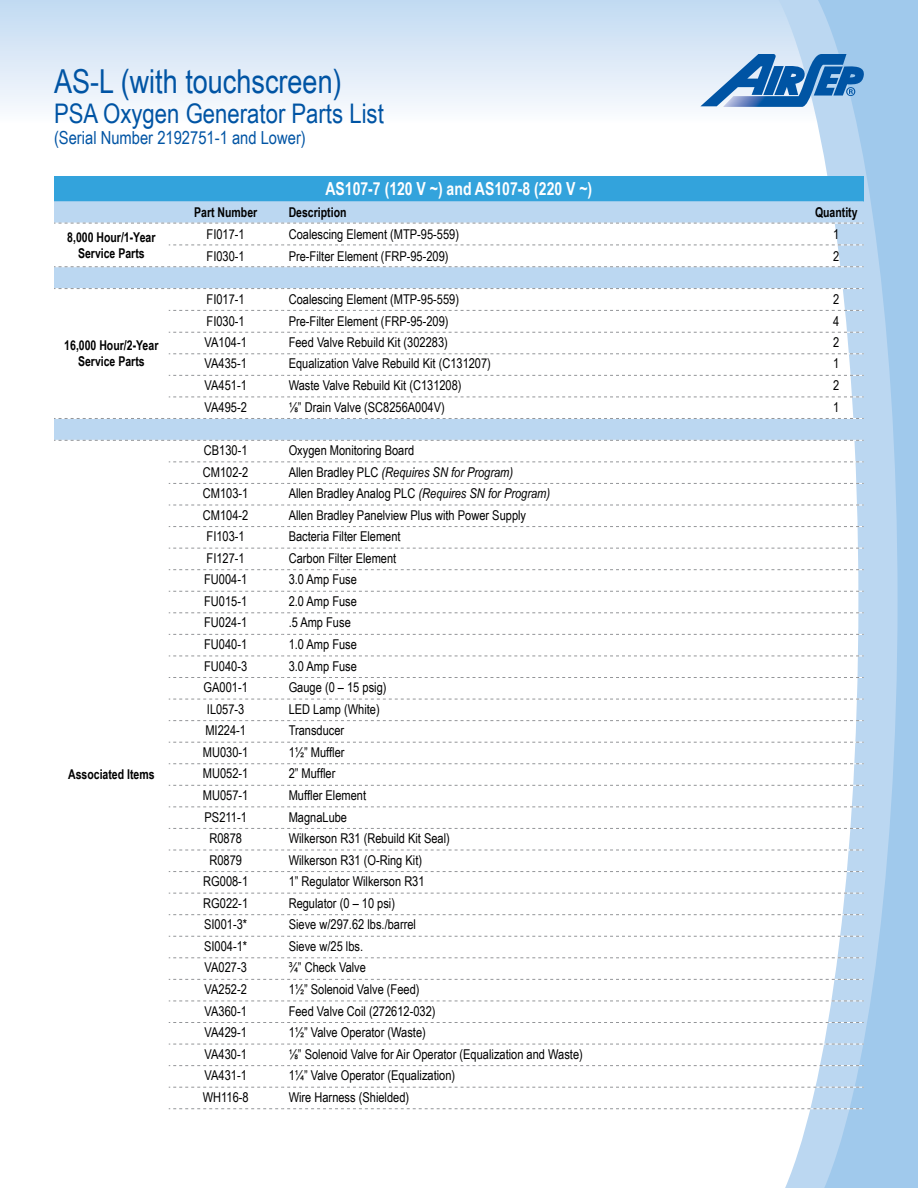
<style>
.page{position:relative;width:918px;height:1188px;background:#fff}
.page>*{position:absolute;margin:0;border:0;box-sizing:border-box;transform-origin:0 0}
.t1{font:33px "Arial Narrow";color:#0054a4}
.t2{font:27px "Arial Narrow";color:#0054a4}
.t3{font:18px "Arial Narrow";color:#0054a4}
.t4{font:700 18px "Arial Narrow";color:#fff;scale:.95 1}
.t5{font:13.5px "Arial Narrow";color:#000}
.t6{font:700 13.5px/16.2px "Arial Narrow";color:#000;text-align:center;scale:.95 1}
.t7{font:italic 13.5px "Arial Narrow";color:#000}
.s1{font-style:normal}
</style>
<div class="page">
<div style="left:0;top:0;width:918px;height:125px;background:linear-gradient(to bottom,#c1daf2,#fcfdfe)"></div>
<svg style="left:770px;top:0;width:40px;height:1188px"></svg>
<svg style="left:810px;top:0;width:108px;height:1188px"></svg>
<svg style="left:700px;top:54px;width:164px;height:53px;background:#6599cb"></svg>
<div style="left:54px;top:176px;width:810px;height:25px;background:#33a3dc"></div>
<svg style="left:54px;top:201px;width:810px;height:239px"></svg>
<svg style="left:169px;top:332px;width:695px;height:1px"></svg>
<svg style="left:169px;top:353px;width:695px;height:1px"></svg>
<svg style="left:169px;top:375px;width:695px;height:1px"></svg>
<svg style="left:169px;top:397px;width:695px;height:1px"></svg>
<svg style="left:54px;top:223px;width:810px;height:1px"></svg>
<svg style="left:169px;top:245px;width:695px;height:1px"></svg>
<svg style="left:54px;top:266px;width:810px;height:1px"></svg>
<svg style="left:54px;top:288px;width:810px;height:1px"></svg>
<svg style="left:169px;top:310px;width:695px;height:1px"></svg>
<svg style="left:54px;top:418px;width:810px;height:1px"></svg>
<svg style="left:54px;top:440px;width:810px;height:1px"></svg>
<svg style="left:169px;top:462px;width:695px;height:1px"></svg>
<svg style="left:169px;top:483px;width:695px;height:1px"></svg>
<svg style="left:169px;top:505px;width:695px;height:1px"></svg>
<svg style="left:169px;top:526px;width:695px;height:1px"></svg>
<svg style="left:169px;top:548px;width:695px;height:1px"></svg>
<svg style="left:169px;top:569px;width:695px;height:1px"></svg>
<svg style="left:169px;top:591px;width:695px;height:1px"></svg>
<svg style="left:169px;top:612px;width:695px;height:1px"></svg>
<svg style="left:169px;top:634px;width:695px;height:1px"></svg>
<svg style="left:169px;top:656px;width:695px;height:1px"></svg>
<svg style="left:169px;top:677px;width:695px;height:1px"></svg>
<svg style="left:169px;top:699px;width:695px;height:1px"></svg>
<svg style="left:169px;top:720px;width:695px;height:1px"></svg>
<svg style="left:169px;top:742px;width:695px;height:1px"></svg>
<svg style="left:169px;top:763px;width:695px;height:1px"></svg>
<svg style="left:169px;top:785px;width:695px;height:1px"></svg>
<svg style="left:169px;top:807px;width:695px;height:1px"></svg>
<svg style="left:169px;top:828px;width:695px;height:1px"></svg>
<svg style="left:169px;top:850px;width:695px;height:1px"></svg>
<svg style="left:169px;top:871px;width:695px;height:1px"></svg>
<svg style="left:169px;top:893px;width:695px;height:1px"></svg>
<svg style="left:169px;top:914px;width:695px;height:1px"></svg>
<svg style="left:169px;top:936px;width:695px;height:1px"></svg>
<svg style="left:169px;top:957px;width:695px;height:1px"></svg>
<svg style="left:169px;top:979px;width:695px;height:1px"></svg>
<svg style="left:169px;top:1001px;width:695px;height:1px"></svg>
<svg style="left:169px;top:1022px;width:695px;height:1px"></svg>
<svg style="left:169px;top:1044px;width:695px;height:1px"></svg>
<svg style="left:169px;top:1108px;width:695px;height:1px"></svg>
<svg style="left:169px;top:1065px;width:695px;height:1px"></svg>
<svg style="left:169px;top:1087px;width:695px;height:1px"></svg>
<h1 class="t1" style="left:54px;top:57px;width:289px">AS-L (with touchscreen)</h1>
<h2 class="t2" style="left:54px;top:93px;width:331px">PSA Oxygen Generator Parts List</h2>
<h3 class="t3" style="left:54px;top:124px;width:253px">(Serial Number 2192751-1 and Lower)</h3>
<h3 class="t4" style="left:325px;top:175px;width:282px">AS107-7 (120 V ~) and AS107-8 (220 V ~)</h3>
<p class="t6" style="left:194px;top:204px;width:68px">Part Number</p>
<p class="t6" style="left:289px;top:204px;width:62px">Description</p>
<p class="t6" style="left:815px;top:204px;width:46px">Quantity</p>
<p class="t6" style="left:67px;top:228px;width:94px">8,000 Hour/1-Year<br>Service Parts</p>
<p class="t5" style="left:207px;top:224px;width:40px">FI017-1</p>
<p class="t5" style="left:289px;top:224px;width:172px">Coalescing Element (MTP-95-559)</p>
<p class="t5" style="left:833px;top:224px;width:8px">1</p>
<p class="t5" style="left:207px;top:246px;width:40px">FI030-1</p>
<p class="t5" style="left:289px;top:246px;width:161px">Pre-Filter Element (FRP-95-209)</p>
<p class="t5" style="left:833px;top:246px;width:8px">2</p>
<p class="t6" style="left:64px;top:336px;width:101px">16,000 Hour/2-Year<br>Service Parts</p>
<p class="t6" style="left:68px;top:765px;width:93px">Associated Items</p>
<p class="t5" style="left:207px;top:290px;width:40px">FI017-1</p>
<p class="t5" style="left:289px;top:290px;width:172px">Coalescing Element (MTP-95-559)</p>
<p class="t5" style="left:833px;top:290px;width:8px">2</p>
<p class="t5" style="left:207px;top:312px;width:40px">FI030-1</p>
<p class="t5" style="left:289px;top:312px;width:161px">Pre-Filter Element (FRP-95-209)</p>
<p class="t5" style="left:833px;top:312px;width:8px">4</p>
<p class="t5" style="left:205px;top:332px;width:44px">VA104-1</p>
<p class="t5" style="left:289px;top:332px;width:161px">Feed Valve Rebuild Kit (302283)</p>
<p class="t5" style="left:833px;top:332px;width:8px">2</p>
<p class="t5" style="left:205px;top:354px;width:44px">VA435-1</p>
<p class="t5" style="left:289px;top:354px;width:204px">Equalization Valve Rebuild Kit (C131207)</p>
<p class="t5" style="left:833px;top:354px;width:8px">1</p>
<p class="t5" style="left:205px;top:375px;width:44px">VA451-1</p>
<p class="t5" style="left:289px;top:375px;width:174px">Waste Valve Rebuild Kit (C131208)</p>
<p class="t5" style="left:833px;top:375px;width:8px">2</p>
<p class="t5" style="left:205px;top:397px;width:44px">VA495-2</p>
<p class="t5" style="left:289px;top:397px;width:158px">⅛” Drain Valve (SC8256A004V)</p>
<p class="t5" style="left:833px;top:397px;width:8px">1</p>
<p class="t5" style="left:204px;top:440px;width:45px">CB130-1</p>
<p class="t5" style="left:289px;top:440px;width:127px">Oxygen Monitoring Board</p>
<p class="t5" style="left:203px;top:462px;width:47px">CM102-2</p>
<p class="t7" style="left:289px;top:462px;width:226px"><span class="s1">Allen Bradley PLC</span> (Requires SN for Program)</p>
<p class="t5" style="left:203px;top:483px;width:47px">CM103-1</p>
<p class="t7" style="left:289px;top:484px;width:263px"><span class="s1">Allen Bradley Analog PLC</span> (Requires SN for Program)</p>
<p class="t5" style="left:203px;top:505px;width:47px">CM104-2</p>
<p class="t5" style="left:289px;top:505px;width:239px">Allen Bradley Panelview Plus with Power Supply</p>
<p class="t5" style="left:207px;top:527px;width:40px">FI103-1</p>
<p class="t5" style="left:289px;top:527px;width:113px">Bacteria Filter Element</p>
<p class="t5" style="left:207px;top:548px;width:40px">FI127-1</p>
<p class="t5" style="left:289px;top:548px;width:109px">Carbon Filter Element</p>
<p class="t5" style="left:204px;top:570px;width:45px">FU004-1</p>
<p class="t5" style="left:289px;top:570px;width:70px">3.0 Amp Fuse</p>
<p class="t5" style="left:204px;top:591px;width:45px">FU015-1</p>
<p class="t5" style="left:289px;top:591px;width:70px">2.0 Amp Fuse</p>
<p class="t5" style="left:204px;top:613px;width:45px">FU024-1</p>
<p class="t5" style="left:289px;top:613px;width:64px">.5 Amp Fuse</p>
<p class="t5" style="left:204px;top:634px;width:45px">FU040-1</p>
<p class="t5" style="left:289px;top:634px;width:70px">1.0 Amp Fuse</p>
<p class="t5" style="left:204px;top:656px;width:45px">FU040-3</p>
<p class="t5" style="left:289px;top:656px;width:70px">3.0 Amp Fuse</p>
<p class="t5" style="left:204px;top:677px;width:46px">GA001-1</p>
<p class="t5" style="left:289px;top:677px;width:99px">Gauge (0 – 15 psig)</p>
<p class="t5" style="left:207px;top:699px;width:39px">IL057-3</p>
<p class="t5" style="left:289px;top:699px;width:93px">LED Lamp (White)</p>
<p class="t5" style="left:205px;top:721px;width:42px">MI224-1</p>
<p class="t5" style="left:289px;top:721px;width:57px">Transducer</p>
<p class="t5" style="left:203px;top:742px;width:47px">MU030-1</p>
<p class="t5" style="left:289px;top:742px;width:57px">1½” Muffler</p>
<p class="t5" style="left:203px;top:764px;width:47px">MU052-1</p>
<p class="t5" style="left:289px;top:764px;width:48px">2” Muffler</p>
<p class="t5" style="left:203px;top:785px;width:47px">MU057-1</p>
<p class="t5" style="left:289px;top:785px;width:79px">Muffler Element</p>
<p class="t5" style="left:205px;top:807px;width:44px">PS211-1</p>
<p class="t5" style="left:289px;top:807px;width:60px">MagnaLube</p>
<p class="t5" style="left:209px;top:828px;width:34px">R0878</p>
<p class="t5" style="left:289px;top:828px;width:163px">Wilkerson R31 (Rebuild Kit Seal)</p>
<p class="t5" style="left:209px;top:850px;width:34px">R0879</p>
<p class="t5" style="left:289px;top:850px;width:135px">Wilkerson R31 (O-Ring Kit)</p>
<p class="t5" style="left:203px;top:872px;width:46px">RG008-1</p>
<p class="t5" style="left:289px;top:872px;width:137px">1” Regulator Wilkerson R31</p>
<p class="t5" style="left:203px;top:893px;width:46px">RG022-1</p>
<p class="t5" style="left:289px;top:893px;width:108px">Regulator (0 – 10 psi)</p>
<p class="t5" style="left:204px;top:915px;width:45px">SI001-3*</p>
<p class="t5" style="left:289px;top:915px;width:129px">Sieve w/297.62 lbs./barrel</p>
<p class="t5" style="left:204px;top:936px;width:45px">SI004-1*</p>
<p class="t5" style="left:289px;top:936px;width:76px">Sieve w/25 lbs.</p>
<p class="t5" style="left:205px;top:958px;width:44px">VA027-3</p>
<p class="t5" style="left:289px;top:958px;width:79px">¾” Check Valve</p>
<p class="t5" style="left:205px;top:979px;width:44px">VA252-2</p>
<p class="t5" style="left:289px;top:979px;width:132px">1½” Solenoid Valve (Feed)</p>
<p class="t5" style="left:205px;top:1001px;width:44px">VA360-1</p>
<p class="t5" style="left:289px;top:1001px;width:148px">Feed Valve Coil (272612-032)</p>
<p class="t5" style="left:205px;top:1022px;width:44px">VA429-1</p>
<p class="t5" style="left:289px;top:1022px;width:139px">1½” Valve Operator (Waste)</p>
<p class="t5" style="left:205px;top:1044px;width:44px">VA430-1</p>
<p class="t5" style="left:289px;top:1044px;width:296px">⅛” Solenoid Valve for Air Operator (Equalization and Waste)</p>
<p class="t5" style="left:205px;top:1066px;width:44px">VA431-1</p>
<p class="t5" style="left:289px;top:1066px;width:168px">1¼” Valve Operator (Equalization)</p>
<p class="t5" style="left:203px;top:1087px;width:47px">WH116-8</p>
<p class="t5" style="left:289px;top:1087px;width:122px">Wire Harness (Shielded)</p>
</div>
